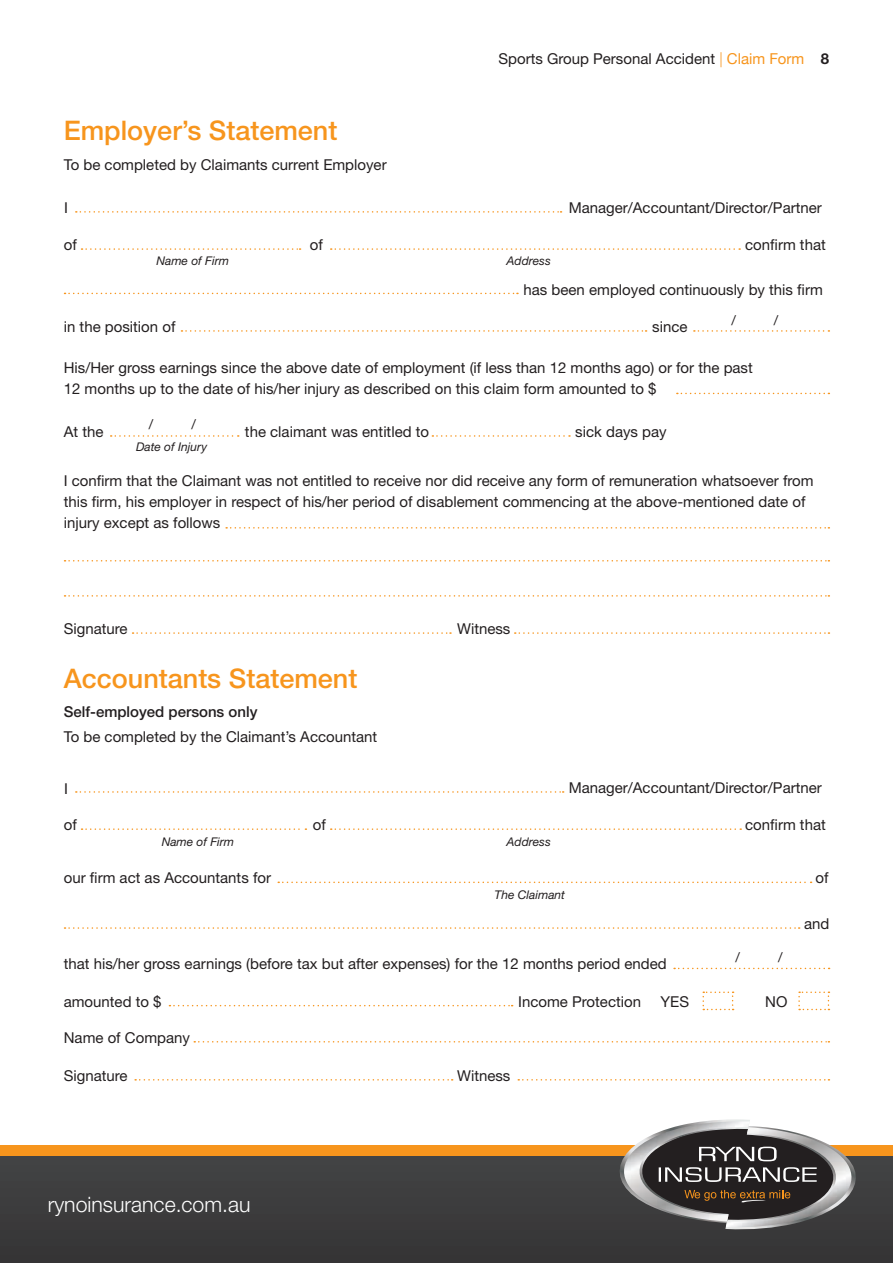
<style>
.page{position:relative;width:893px;height:1263px;background:#fff}
.page>*{position:absolute;margin:0;border:0;box-sizing:border-box;transform-origin:0 0}
.t1{font:500 27px "Helvetica Neue";color:#f7951d}
.t2{font:300 21.3px "Helvetica Neue";color:#fff}
.Body_copy{font:15px/21px "Helvetica Neue";color:#231f20}
.Body_copy-2{font:500 15px "Helvetica Neue";color:#231f20}
.Body_copy-3{font:13.5px "Helvetica Neue";color:#231f20}
.Body_copy-4{font:italic 12px "Helvetica Neue";color:#231f20}
.s1{font-weight:300;color:#f7951d}
.s2{color:#f7951d}
.s3{font-weight:700}
</style>
<div class="page">
<div style="left:0;top:1145px;width:893px;height:35px;background:#f7951d"></div>
<div style="left:0;top:1156px;width:893px;height:107px;background:#3b3a3b"></div>
<img style="left:707px;top:1119px;width:43px;height:104px">
<img style="left:619px;top:1121px;width:131px;height:100px">
<img style="left:726px;top:1127px;width:130px;height:103px">
<svg style="left:684px;top:1190px;width:106px;height:13px"></svg>
<svg style="left:76px;top:211px;width:486px;height:2px"></svg>
<svg style="left:82px;top:248px;width:219px;height:2px"></svg>
<svg style="left:331px;top:248px;width:409px;height:2px"></svg>
<svg style="left:226px;top:527px;width:603px;height:2px"></svg>
<svg style="left:181px;top:330px;width:466px;height:2px"></svg>
<svg style="left:65px;top:293px;width:453px;height:1px"></svg>
<svg style="left:133px;top:632px;width:318px;height:2px"></svg>
<svg style="left:135px;top:1079px;width:318px;height:1px"></svg>
<svg style="left:515px;top:632px;width:314px;height:2px"></svg>
<svg style="left:518px;top:1079px;width:311px;height:1px"></svg>
<svg style="left:677px;top:393px;width:152px;height:1px"></svg>
<svg style="left:694px;top:330px;width:135px;height:2px"></svg>
<svg style="left:111px;top:435px;width:128px;height:2px"></svg>
<svg style="left:432px;top:435px;width:138px;height:2px"></svg>
<svg style="left:65px;top:560px;width:764px;height:1px"></svg>
<svg style="left:65px;top:595px;width:764px;height:2px"></svg>
<svg style="left:76px;top:791px;width:488px;height:2px"></svg>
<svg style="left:82px;top:828px;width:224px;height:2px"></svg>
<svg style="left:331px;top:828px;width:410px;height:2px"></svg>
<svg style="left:278px;top:881px;width:534px;height:2px"></svg>
<svg style="left:65px;top:927px;width:735px;height:2px"></svg>
<svg style="left:674px;top:968px;width:156px;height:1px"></svg>
<svg style="left:169px;top:1005px;width:344px;height:1px"></svg>
<svg style="left:702px;top:991px;width:32px;height:19px"></svg>
<svg style="left:798px;top:991px;width:31px;height:19px"></svg>
<svg style="left:194px;top:1041px;width:635px;height:1px"></svg>
<p class="Body_copy" style="left:498px;top:48px;width:332px">Sports Group Personal Accident <span class="s1">|</span> <span class="s2">Claim Form</span> <span class="s3">8</span></p>
<h1 class="t1" style="left:64px;top:114px;width:275px">Employer’s Statement</h1>
<p class="Body_copy" style="left:64px;top:154px;width:324px">To be completed by Claimants current Employer</p>
<p class="Body_copy" style="left:64px;top:197px;width:5px">I</p>
<p class="Body_copy" style="left:569px;top:197px;width:255px">Manager/Accountant/Director/Partner</p>
<p class="Body_copy" style="left:64px;top:234px;width:15px">of</p>
<p class="Body_copy" style="left:310px;top:234px;width:15px">of</p>
<p class="Body_copy" style="left:745px;top:234px;width:82px">confirm that</p>
<p class="Body_copy-4" style="left:156px;top:253px;width:74px">Name of Firm</p>
<p class="Body_copy-4" style="left:507px;top:253px;width:46px">Address</p>
<p class="Body_copy" style="left:524px;top:279px;width:301px">has been employed continuously by this firm</p>
<p class="Body_copy" style="left:64px;top:316px;width:113px">in the position of</p>
<p class="Body_copy" style="left:652px;top:316px;width:37px">since</p>
<p class="Body_copy-3" style="left:731px;top:312px;width:6px">/</p>
<p class="Body_copy-3" style="left:774px;top:312px;width:6px">/</p>
<p class="Body_copy" style="left:64px;top:357px;width:691px">His/Her gross earnings since the above date of employment (if less than 12 months ago) or for the past<br>12 months up to the date of his/her injury as described on this claim form amounted to $</p>
<p class="Body_copy-3" style="left:149px;top:417px;width:6px">/</p>
<p class="Body_copy-3" style="left:191px;top:417px;width:6px">/</p>
<p class="Body_copy" style="left:64px;top:421px;width:41px">At the</p>
<p class="Body_copy" style="left:245px;top:421px;width:186px">the claimant was entitled to</p>
<p class="Body_copy" style="left:575px;top:421px;width:93px">sick days pay</p>
<p class="Body_copy-4" style="left:136px;top:439px;width:73px">Date of Injury</p>
<p class="Body_copy" style="left:64px;top:470px;width:751px">I confirm that the Claimant was not entitled to receive nor did receive any form of remuneration whatsoever from this firm, his employer in respect of his/her period of disablement commencing at the above-mentioned date of injury except as follows</p>
<p class="Body_copy" style="left:64px;top:618px;width:65px">Signature</p>
<p class="Body_copy" style="left:457px;top:618px;width:55px">Witness</p>
<h1 class="t1" style="left:64px;top:662px;width:295px">Accountants Statement</h1>
<p class="Body_copy-2" style="left:64px;top:703px;width:195px">Self-employed persons only</p>
<p class="Body_copy" style="left:64px;top:726px;width:315px">To be completed by the Claimant’s Accountant</p>
<p class="Body_copy" style="left:64px;top:778px;width:5px">I</p>
<p class="Body_copy" style="left:569px;top:777px;width:255px">Manager/Accountant/Director/Partner</p>
<p class="Body_copy" style="left:64px;top:814px;width:15px">of</p>
<p class="Body_copy" style="left:313px;top:814px;width:15px">of</p>
<p class="Body_copy" style="left:745px;top:814px;width:82px">confirm that</p>
<p class="Body_copy-4" style="left:162px;top:834px;width:74px">Name of Firm</p>
<p class="Body_copy" style="left:64px;top:867px;width:209px">our firm act as Accountants for</p>
<p class="Body_copy-4" style="left:507px;top:834px;width:46px">Address</p>
<p class="Body_copy-4" style="left:495px;top:887px;width:72px">The Claimant</p>
<p class="Body_copy-3" style="left:736px;top:949px;width:6px">/</p>
<p class="Body_copy-3" style="left:778px;top:949px;width:6px">/</p>
<p class="Body_copy" style="left:64px;top:953px;width:604px">that his/her gross earnings (before tax but after expenses) for the 12 months period ended</p>
<p class="Body_copy" style="left:64px;top:990px;width:99px">amounted to $</p>
<p class="Body_copy" style="left:518px;top:990px;width:124px">Income Protection</p>
<p class="Body_copy" style="left:660px;top:991px;width:30px">YES</p>
<p class="Body_copy" style="left:765px;top:991px;width:24px">NO</p>
<p class="Body_copy" style="left:64px;top:1027px;width:128px">Name of Company</p>
<p class="Body_copy" style="left:64px;top:1065px;width:65px">Signature</p>
<p class="Body_copy" style="left:457px;top:1065px;width:55px">Witness</p>
<p class="Body_copy" style="left:815px;top:867px;width:15px">of</p>
<p class="Body_copy" style="left:804px;top:913px;width:27px">and</p>
<h2 class="t2" style="left:48px;top:1191px;width:204px">rynoinsurance.com.au</h2>
</div>
